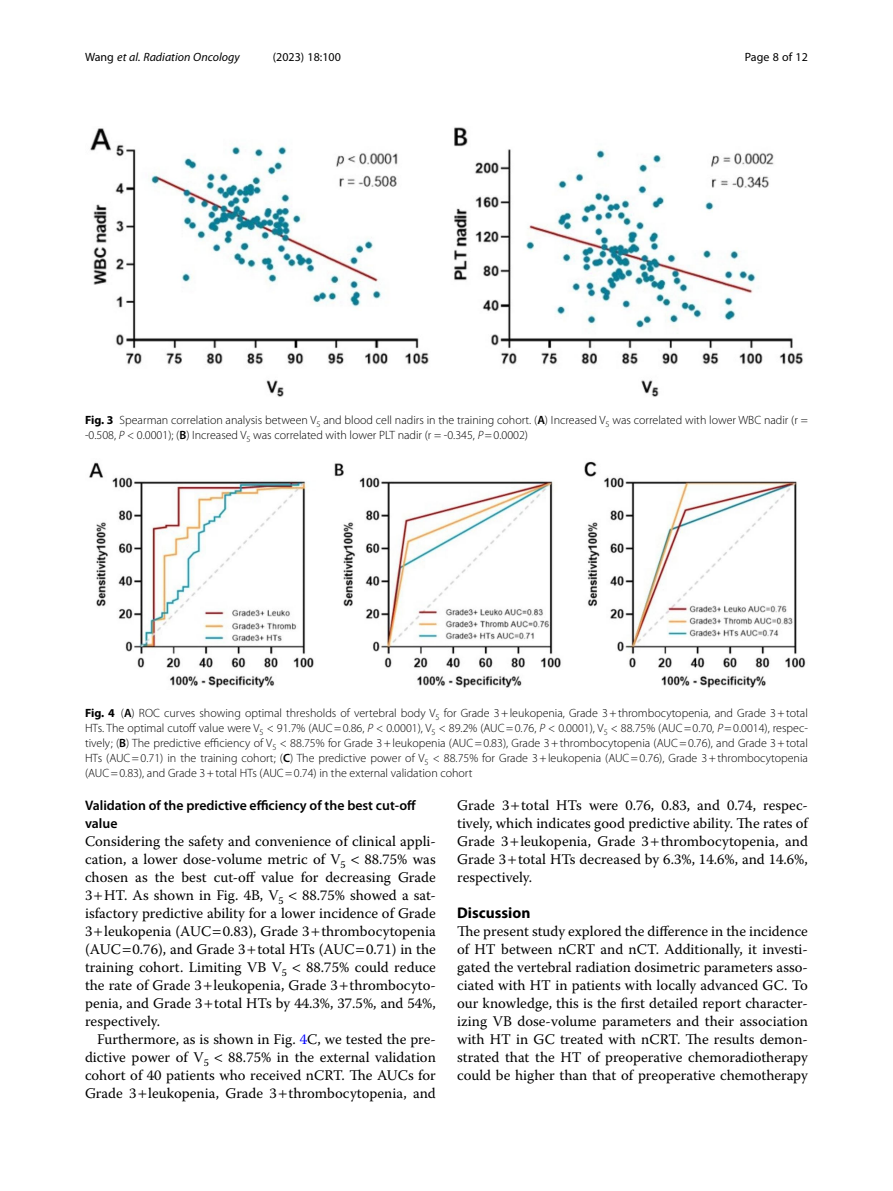
<style>
.page{position:relative;width:893px;height:1191px;background:#fff}
.page>*{position:absolute;margin:0;border:0;box-sizing:border-box;transform-origin:0 0}
.Head_1{font:700 15.45px "Myriad Pro";color:#000}
.Body_Text{font:14.7px/18px "Warnock Pro";color:#000;text-align:justify}
.Body_Text_Indent{font:14.7px/18px "Warnock Pro";color:#000;text-align:justify}
.Head_2{font:600 13.8px/18px "Myriad Pro";color:#000}
.Figure_Caption{font:300 12px/15px "Myriad Pro";color:#000;text-align:justify}
.t1{font:italic 12px "Myriad Pro";color:#000}
.t2{font:12px "Myriad Pro";color:#000}
.s1{font-style:normal}
.s2{font-weight:700}
.s3{font-weight:600}
.s4{font-style:italic}
.s5{color:#00f}
</style>
<div class="page">
<img style="left:89px;top:461px;width:717px;height:227px">
<img style="left:90px;top:127px;width:713px;height:270px">
<p class="t1" style="left:85px;top:50px;width:156px"><span class="s1">Wang</span> et al. Radiation Oncology</p>
<p class="t2" style="left:273px;top:50px;width:70px">(2023) 18:100</p>
<p class="t2" style="left:745px;top:50px;width:65px">Page 8 of 12</p>
<p class="Figure_Caption" style="left:85px;top:413px;width:724px"><span class="s2">Fig. 3</span> Spearman correlation analysis between V<sub>5</sub> and blood cell nadirs in the training cohort. (<span class="s3">A</span>) Increased V<sub>5</sub> was correlated with lower WBC nadir (r = -0.508, <span class="s4">P</span> &lt; 0.0001); (<span class="s3">B</span>) Increased V<sub>5</sub> was correlated with lower PLT nadir (r = -0.345, <span class="s4">P</span>=0.0002)</p>
<p class="Figure_Caption" style="left:85px;top:705px;width:724px"><span class="s2">Fig. 4</span> (<span class="s3">A</span>) ROC curves showing optimal thresholds of vertebral body V<sub>5</sub> for Grade 3+leukopenia, Grade 3+thrombocytopenia, and Grade 3+total HTs. The optimal cutoff value were V<sub>5</sub> &lt; 91.7% (AUC=0.86, <span class="s4">P</span> &lt; 0.0001), V<sub>5</sub> &lt; 89.2% (AUC=0.76, <span class="s4">P</span> &lt; 0.0001), V<sub>5</sub> &lt; 88.75% (AUC=0.70, <span class="s4">P</span>=0.0014), respec&shy;tively; (<span class="s3">B</span>) The predictive efficiency of V<sub>5</sub> &lt; 88.75% for Grade 3+leukopenia (AUC=0.83), Grade 3+thrombocytopenia (AUC=0.76), and Grade 3+total HTs (AUC=0.71) in the training cohort; (<span class="s3">C</span>) The predictive power of V<sub>5</sub> &lt; 88.75% for Grade 3+leukopenia (AUC=0.76), Grade 3+thrombocytopenia (AUC=0.83), and Grade 3+total HTs (AUC=0.74) in the external validation cohort</p>
<p class="Head_2" style="left:85px;top:796px;width:333px">Validation of the predictive efficiency of the best cut-off value</p>
<p class="Body_Text" style="left:85px;top:832px;width:352px">Considering the safety and convenience of clinical appli&shy;cation, a lower dose-volume metric of V<sub>5</sub></p>
<p class="Body_Text" style="left:85px;top:850px;width:352px;text-indent:279px">88.75% was chosen as the best cut-off value for decreasing Grade 3 HT. As shown in Fig. 4B, V<sub>5</sub> 88.75% showed a sat&shy;isfactory predictive ability for a lower incidence of Grade 3 leukopenia (AUC 0.83), Grade 3 thrombocytopenia (AUC 0.76), and Grade 3 total HTs (AUC 0.71) in the training cohort. Limiting VB V<sub>5</sub></p>
<p class="Body_Text" style="left:85px;top:958px;width:352px;text-indent:221px">88.75% could reduce the rate of Grade 3 leukopenia, Grade 3 thrombocyto&shy;penia, and Grade 3 total HTs by 44.3%, 37.5%, and 54%, respectively.</p>
<p class="Body_Text_Indent" style="left:85px;top:1030px;width:352px;text-indent:12px">Furthermore, as is shown in Fig. <span class="s5">4</span>C, we tested the pre&shy;dictive power of V<sub>5</sub></p>
<p class="Body_Text_Indent" style="left:85px;top:1048px;width:352px;text-indent:143px">88.75% in the external validation cohort of 40 patients who received nCRT. The AUCs for Grade 3 leukopenia, Grade 3 thrombocytopenia, and</p>
<p class="Body_Text_Indent" style="left:457px;top:796px;width:352px">Grade 3 total HTs were 0.76, 0.83, and 0.74, respec&shy;tively, which indicates good predictive ability. The rates of Grade 3 leukopenia, Grade 3 thrombocytopenia, and Grade 3 total HTs decreased by 6.3%, 14.6%, and 14.6%, respectively.</p>
<p class="Head_1" style="left:457px;top:903px;width:75px">Discussion</p>
<p class="Body_Text" style="left:457px;top:922px;width:352px">The present study explored the difference in the incidence of HT between nCRT and nCT. Additionally, it investi&shy;gated the vertebral radiation dosimetric parameters asso&shy;ciated with HT in patients with locally advanced GC. To our knowledge, this is the first detailed report character&shy;izing VB dose-volume parameters and their association with HT in GC treated with nCRT. The results demon&shy;strated that the HT of preoperative chemoradiotherapy could be higher than that of preoperative chemotherapy</p>
</div>
